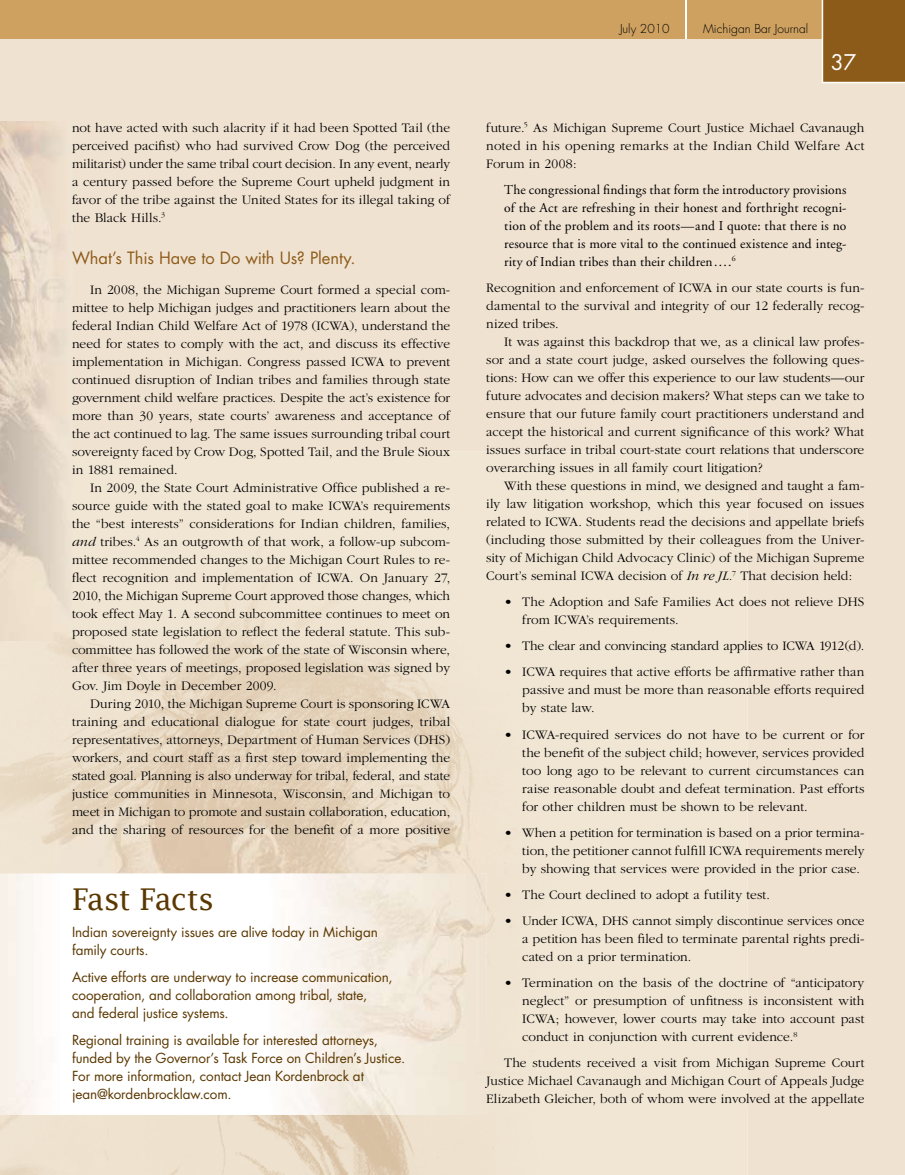
<style>
.page{position:relative;width:905px;height:1175px;background:#fff}
.page>*{position:absolute;margin:0;border:0;box-sizing:border-box;transform-origin:0 0}
.t1{font:30px "Lucida Fax";letter-spacing:-.025em;color:#5b3800}
.t2{font:21px "Futura";color:#fff}
.t3{font:16.5px "Futura";letter-spacing:-.005em;color:#8d5b19}
.t4{font:300 13.5px/18px "Garamond";letter-spacing:.005em;color:#000;text-align:justify}
.t5{font:13.5px/18px "Futura";letter-spacing:-.005em;color:#5b3800}
.t6{font:13.5px/18px "Adobe Garamond";letter-spacing:.015em;color:#000;text-align:justify}
.t7{font:300 13.5px "Garamond";letter-spacing:-.02em;color:#000}
.t8{font:300 12px "Futura";color:#000}
.s1{font-style:italic}
</style>
<div class="page">
<div style="left:0;top:39px;width:904px;height:1135px;background:#f0e2d1"></div>
<div style="left:747px;top:1075px;width:117px;height:13px;background:#f0e2d1"></div>
<div style="left:747px;top:1093px;width:117px;height:13px;background:#f0e2d1"></div>
<img style="left:0;top:122px;width:72px;height:518px">
<img style="left:53px;top:451px;width:427px;height:422px">
<div style="left:480px;top:451px;width:267px;height:572px;background:#f1e6d4"></div>
<img style="left:0;top:640px;width:54px;height:233px">
<div style="left:486px;top:1023px;width:261px;height:65px;background:#f1e6d4"></div>
<img style="left:0;top:1088px;width:747px;height:86px">
<div style="left:486px;top:1093px;width:261px;height:13px;background:#f1e6d4"></div>
<div style="left:0;top:0;width:904px;height:39px;background:#cea161"></div>
<hr style="left:685px;top:0;width:1px;height:39px;background:#fff">
<div style="left:821px;top:0;width:83px;height:83px;background:#8d5b19"></div>
<img style="left:0;top:873px;width:486px;height:242px">
<svg style="left:485px;top:1075px;width:1px;height:13px"></svg>
<p class="t4" style="left:72px;top:119px;width:379px">not have acted with such alacrity if it had been Spotted Tail (the perceived pacifist) who had survived Crow Dog (the perceived militarist) under the same tribal court decision. In any event, nearly a century passed before the Supreme Court upheld judgment in favor of the tribe against the United States for its illegal taking of the Black Hills.<sup>3</sup></p>
<p class="t3" style="left:72px;top:246px;width:285px">What’s This Have to Do with Us? Plenty.</p>
<p class="t4" style="left:72px;top:281px;width:380px;text-indent:18px">In 2008, the Michigan Supreme Court formed a special com&shy;mittee to help Michigan judges and practitioners learn about the federal Indian Child Welfare Act of 1978 (ICWA), understand the need for states to comply with the act, and discuss its effective implementation in Michigan. Congress passed ICWA to prevent continued disruption of Indian tribes and families through state government child welfare practices. Despite the act’s existence for more than 30 years, state courts’ awareness and acceptance of the act continued to lag. The same issues surrounding tribal court sovereignty faced by Crow Dog, Spotted Tail, and the Brule Sioux in 1881 remained.</p>
<p class="t4" style="left:72px;top:479px;width:380px;text-indent:18px">In 2009, the State Court Administrative Office published a re&shy;source guide with the stated goal to make ICWA’s requirements the “best interests” considerations for Indian children, families, <span class="s1">and</span> tribes.<sup>4</sup> As an outgrowth of that work, a follow-up subcom&shy;mittee recommended changes to the Michigan Court Rules to re&shy;flect recognition and implementation of ICWA. On January 27, 2010, the Michigan Supreme Court approved those changes, which took effect May 1. A second subcommittee continues to meet on proposed state legislation to reflect the federal statute. This sub&shy;committee has followed the work of the state of Wisconsin where, after three years of meetings, proposed legislation was signed by Gov. Jim Doyle in December 2009.</p>
<p class="t4" style="left:72px;top:695px;width:380px;text-indent:18px">During 2010, the Michigan Supreme Court is sponsoring ICWA training and educational dialogue for state court judges, tribal representatives, attorneys, Department of Human Services (DHS) workers, and court staff as a first step toward implementing the stated goal. Planning is also underway for tribal, federal, and state justice communities in Minnesota, Wisconsin, and Michigan to meet in Michigan to promote and sustain collaboration, education, and the sharing of resources for the benefit of a more positive</p>
<h1 class="t1" style="left:72px;top:881px;width:144px">Fast Facts</h1>
<p class="t5" style="left:72px;top:922px;width:307px">Indian sovereignty issues are alive today in Michigan family courts.</p>
<p class="t5" style="left:72px;top:967px;width:322px">Active efforts are underway to increase communication, cooperation, and collaboration among tribal, state, and federal justice systems.</p>
<p class="t5" style="left:72px;top:1030px;width:335px">Regional training is available for interested attorneys, funded by the Governor’s Task Force on Children’s Justice.<br>For more information, contact Jean Kordenbrock at jean@kordenbrocklaw.com.</p>
<p class="t8" style="left:620px;top:21px;width:51px">July 2010</p>
<p class="t8" style="left:703px;top:21px;width:106px">Michigan Bar Journal</p>
<h2 class="t2" style="left:830px;top:48px;width:27px">37</h2>
<p class="t4" style="left:486px;top:119px;width:380px">future.<sup>5</sup> As Michigan Supreme Court Justice Michael Cavanaugh noted in his opening remarks at the Indian Child Welfare Act Forum in 2008:</p>
<p class="t6" style="left:504px;top:181px;width:343px">The congressional findings that form the introductory provisions of the Act are refreshing in their honest and forthright recogni&shy;tion of the problem and its roots—and I quote: that there is no resource that is more vital to the continued existence and integ&shy;rity of Indian tribes than their children....<sup>6</sup></p>
<p class="t4" style="left:486px;top:279px;width:380px">Recognition and enforcement of ICWA in our state courts is fun&shy;damental to the survival and integrity of our 12 federally recog&shy;nized tribes.</p>
<p class="t4" style="left:486px;top:333px;width:380px;text-indent:18px">It was against this backdrop that we, as a clinical law profes&shy;sor and a state court judge, asked ourselves the following ques&shy;tions: How can we offer this experience to our law students—our future advocates and decision makers? What steps can we take to ensure that our future family court practitioners understand and accept the historical and current significance of this work? What issues surface in tribal court-state court relations that underscore overarching issues in all family court litigation?</p>
<p class="t4" style="left:486px;top:477px;width:380px;text-indent:18px">With these questions in mind, we designed and taught a fam&shy;ily law litigation workshop, which this year focused on issues related to ICWA. Students read the decisions and appellate briefs (including those submitted by their colleagues from the Univer&shy;sity of Michigan Child Advocacy Clinic) of the Michigan Supreme Court’s seminal ICWA decision of <span class="s1">In re JL.</span><sup>7</sup> That decision held:</p>
<p class="t4" style="left:522px;top:593px;width:343px;text-indent:-18px">• The Adoption and Safe Families Act does not relieve DHS from ICWA’s requirements.</p>
<p class="t7" style="left:504px;top:639px;width:361px">• The clear and convincing standard applies to ICWA 1912(d).</p>
<p class="t4" style="left:522px;top:663px;width:344px;text-indent:-18px">• ICWA requires that active efforts be affirmative rather than passive and must be more than reasonable efforts required by state law.</p>
<p class="t4" style="left:522px;top:725px;width:344px;text-indent:-18px">• ICWA-required services do not have to be current or for the benefit of the subject child; however, services provided too long ago to be relevant to current circumstances can raise reasonable doubt and defeat termination. Past efforts for other children must be shown to be relevant.</p>
<p class="t4" style="left:522px;top:823px;width:344px;text-indent:-18px">• When a petition for termination is based on a prior termina&shy;tion, the petitioner cannot fulfill ICWA requirements merely by showing that services were provided in the prior case.</p>
<p class="t4" style="left:504px;top:885px;width:267px">• The Court declined to adopt a futility test.</p>
<p class="t4" style="left:522px;top:912px;width:344px;text-indent:-18px">• Under ICWA, DHS cannot simply discontinue services once a petition has been filed to terminate parental rights predi&shy;cated on a prior termination.</p>
<p class="t4" style="left:522px;top:974px;width:344px;text-indent:-18px">• Termination on the basis of the doctrine of “anticipatory neglect” or presumption of unfitness is inconsistent with ICWA; however, lower courts may take into account past conduct in conjunction with current evidence.<sup>8</sup></p>
<p class="t4" style="left:486px;top:1054px;width:379px;text-indent:18px">The students received a visit from Michigan Supreme Court Justice Michael Cavanaugh and Michigan Court of Appeals Judge Elizabeth Gleicher, both of whom were involved at the appellate</p>
</div>
